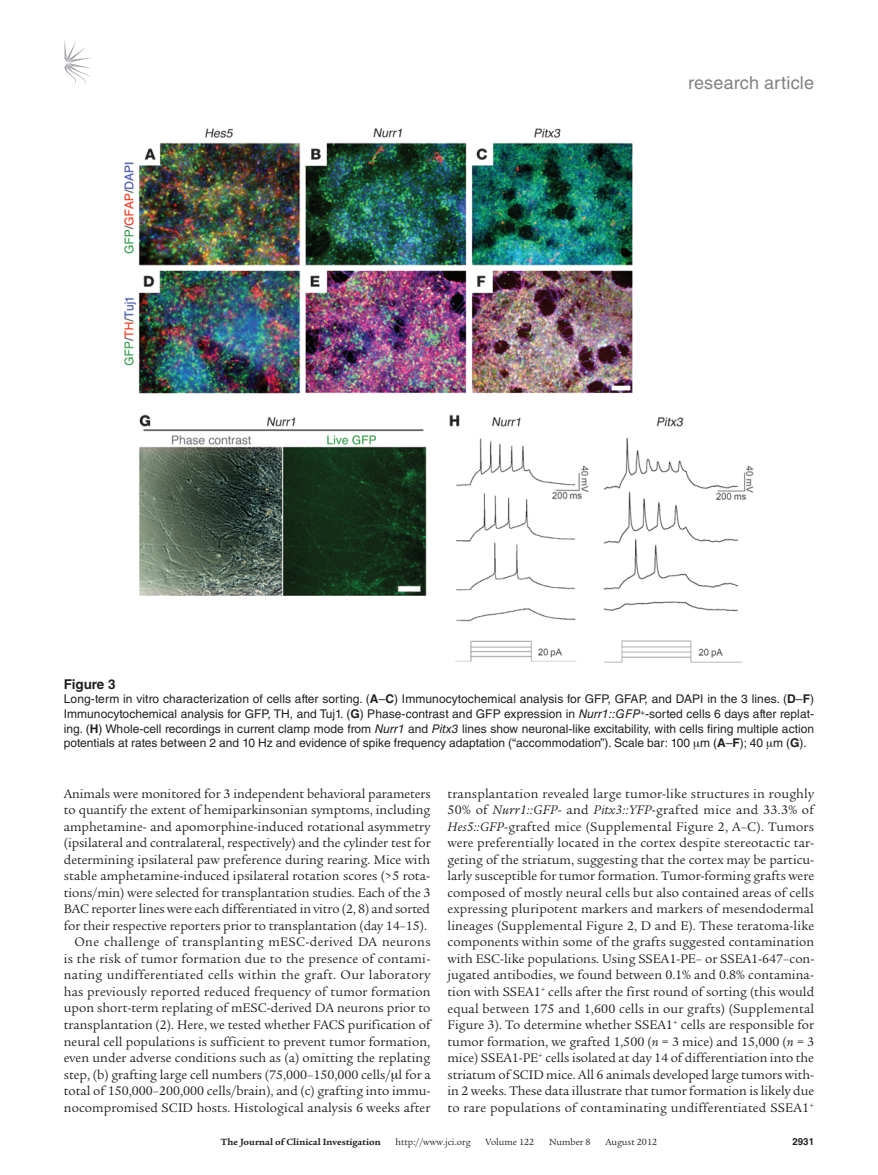
<style>
.page{position:relative;width:878px;height:1175px;background:#fff}
.page>*{position:absolute;margin:0;border:0;box-sizing:border-box;transform-origin:0 0}
.t1{font:18px "Helvetica LT Std";letter-spacing:.01em;color:#808285}
.t2{font:13.5px/16.5px "Legacy Serif Std";color:#231f20;text-align:right}
.t3{font:700 13.5px "Helvetica LT Std";color:#231f20}
.t4{font:12px/14.7px "Helvetica LT Std";color:#231f20;text-align:justify}
.t5{font:9.75px "Legacy Serif Std";color:#231f20}
.t6{font:700 9.75px "Legacy Serif Std";color:#231f20}
.t7{font:700 9.75px "Helvetica LT Std";color:#231f20}
.s1{font-weight:700}
.s2{font-style:italic}
</style>
<div class="page">
<svg style="left:64px;top:40px;width:27px;height:45px"></svg>
<img style="left:124px;top:128px;width:630px;height:535px">
<h1 class="t1" style="left:688px;top:73px;width:127px">research article</h1>
<p class="t3" style="left:64px;top:676px;width:53px">Figure 3</p>
<p class="t4" style="left:64px;top:692px;width:751px">Long-term in vitro characterization of cells after sorting. (<span class="s1">A</span>–<span class="s1">C</span>) Immunocytochemical analysis for GFP, GFAP, and DAPI in the 3 lines. (<span class="s1">D</span>–<span class="s1">F</span>)<br>Immunocytochemical analysis for GFP, TH, and Tuj1. (<span class="s1">G</span>) Phase-contrast and GFP expression in <span class="s2">Nurr1::GFP</span><sup>+</sup>-sorted cells 6 days after replat&shy;ing. (<span class="s1">H</span>) Whole-cell recordings in current clamp mode from <span class="s2">Nurr1</span> and <span class="s2">Pitx3</span> lines show neuronal-like excitability, with cells firing multiple action potentials at rates between 2 and 10 Hz and evidence of spike frequency adaptation (“accommodation”). Scale bar: 100 m (<span class="s1">A</span>–<span class="s1">F</span>); 40 m (<span class="s1">G</span>).</p>
<p class="t2" style="left:64px;top:785px;width:368px">Animals were monitored for 3 independent behavioral parameters to quantify the extent of hemiparkinsonian symptoms, including amphetamine- and apomorphine-induced rotational asymmetry (ipsilateral and contralateral, respectively) and the cylinder test for determining ipsilateral paw preference during rearing. Mice with stable amphetamine-induced ipsilateral rotation scores (&gt;5 rota&shy;tions/min) were selected for transplantation studies. Each of the 3<br>BAC reporter lines were each differentiated in vitro (2, 8) and sorted for their respective reporters prior to transplantation (day 14–15).<br>One challenge of transplanting mESC-derived DA neurons is the risk of tumor formation due to the presence of contami&shy;nating undifferentiated cells within the graft. Our laboratory has previously reported reduced frequency of tumor formation upon short-term replating of mESC-derived DA neurons prior to transplantation (2). Here, we tested whether FACS purification of neural cell populations is sufficient to prevent tumor formation, even under adverse conditions such as (a) omitting the replating step, (b) grafting large cell numbers (75,000–150,000 cells/ l for a total of 150,000–200,000 cells/brain), and (c) grafting into immu&shy;nocompromised SCID hosts. Histological analysis 6 weeks after</p>
<p class="t2" style="left:447px;top:785px;width:368px;text-align:justify">transplantation revealed large tumor-like structures in roughly 50% of <span class="s2">Nurr1::GFP</span>- and <span class="s2">Pitx3::YFP</span>-grafted mice and 33.3% of <span class="s2">Hes5::GFP</span>-grafted mice (Supplemental Figure 2, A–C). Tumors were preferentially located in the cortex despite stereotactic tar&shy;geting of the striatum, suggesting that the cortex may be particu&shy;larly susceptible for tumor formation. Tumor-forming grafts were composed of mostly neural cells but also contained areas of cells expressing pluripotent markers and markers of mesendodermal lineages (Supplemental Figure 2, D and E). These teratoma-like components within some of the grafts suggested contamination with ESC-like populations. Using SSEA1-PE– or SSEA1-647–con&shy;jugated antibodies, we found between 0.1% and 0.8% contamina&shy;tion with SSEA1<sup>+</sup> cells after the first round of sorting (this would equal between 175 and 1,600 cells in our grafts) (Supplemental Figure 3). To determine whether SSEA1<sup>+</sup> cells are responsible for tumor formation, we grafted 1,500 (<span class="s2">n</span> = 3 mice) and 15,000 (<span class="s2">n</span> = 3 mice) SSEA1-PE<sup>+</sup> cells isolated at day 14 of differentiation into the striatum of SCID mice. All 6 animals developed large tumors with&shy;in 2 weeks. These data illustrate that tumor formation is likely due to rare populations of contaminating undifferentiated SSEA1<sup>+</sup></p>
<p class="t6" style="left:221px;top:1135px;width:161px">The Journal of Clinical Investigation</p>
<p class="t5" style="left:395px;top:1136px;width:77px">http://www.jci.org</p>
<p class="t5" style="left:485px;top:1136px;width:50px">Volume 122</p>
<p class="t5" style="left:549px;top:1136px;width:43px">Number 8</p>
<p class="t5" style="left:605px;top:1136px;width:53px">August 2012</p>
<p class="t7" style="left:792px;top:1135px;width:23px">2931</p>
</div>
